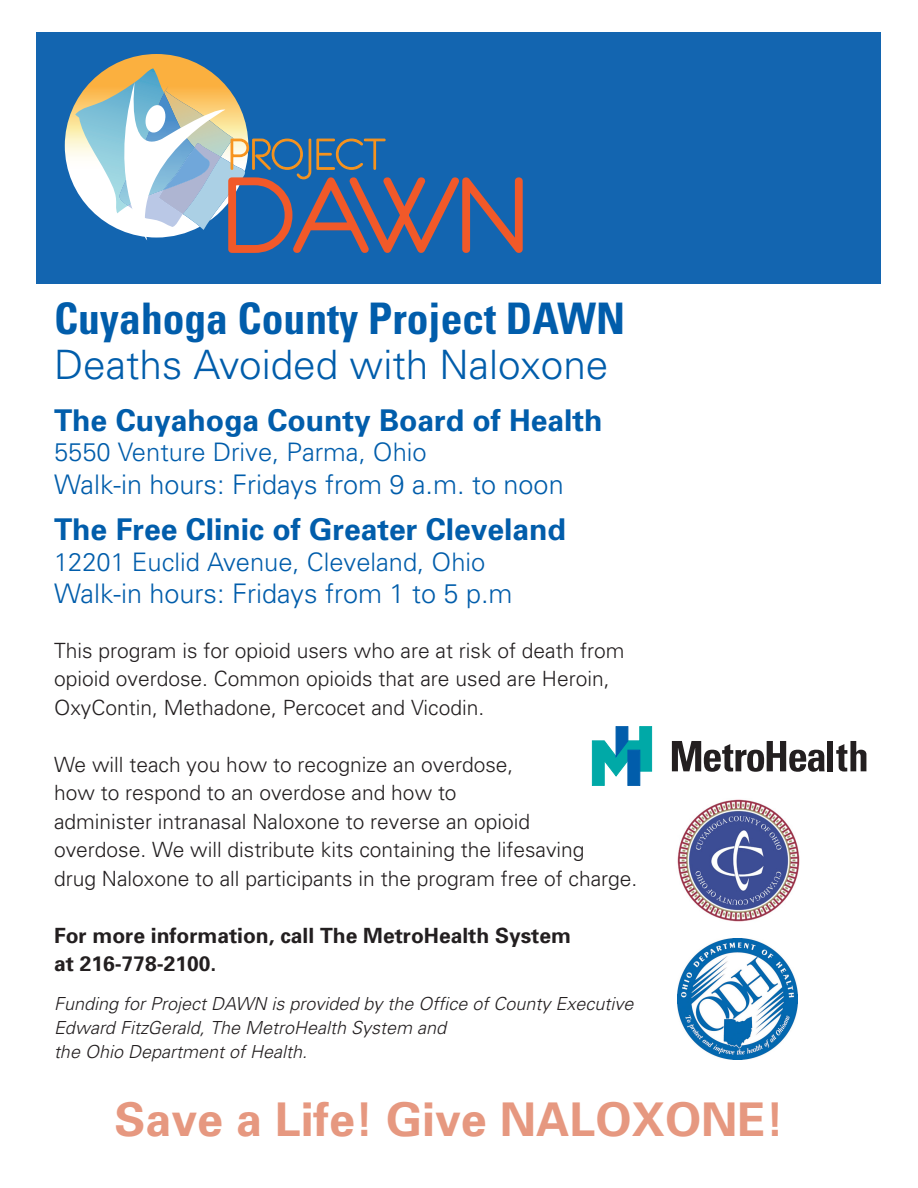
<style>
.page{position:relative;width:918px;height:1188px;background:#fff}
.page>*{position:absolute;margin:0;border:0;box-sizing:border-box;transform-origin:0 0}
.t1{font:700 46.5px "Univers";color:#e69880}
.t2{font:700 condensed 43.5px "Univers";color:#015dab}
.t3{font:300 40.5px "Univers";color:#015dab}
.t4{font:700 30px "Univers";color:#015dab}
.t5{font:300 27px "Univers";color:#015dab}
.t6{font:300 25.5px "Univers";color:#015dab}
.t7{font:300 21px/28.5px "Univers";color:#231f20}
.t8{font:700 21px "Univers";color:#231f20}
.t9{font:italic 300 18px/24px "Univers";color:#231f20}
</style>
<div class="page">
<div style="left:37px;top:32px;width:844px;height:252px;background:#1365b0"></div>
<svg style="left:592px;top:727px;width:60px;height:58px"></svg>
<div style="left:628px;top:750px;width:12px;height:35px;background:#015dab"></div>
<svg style="left:672px;top:741px;width:153px;height:31px"></svg>
<div style="left:828px;top:741px;width:5px;height:30px;background:#231f20"></div>
<svg style="left:836px;top:741px;width:30px;height:31px"></svg>
<img style="left:677px;top:799px;width:123px;height:123px">
<img style="left:678px;top:938px;width:120px;height:121px">
<img style="left:65px;top:54px;width:140px;height:134px">
<svg style="left:75px;top:68px;width:448px;height:185px"></svg>
<p class="t2" style="left:54px;top:292px;width:573px">Cuyahoga County Project DAWN</p>
<p class="t3" style="left:54px;top:341px;width:556px">Deaths Avoided with Naloxone</p>
<p class="t4" style="left:54px;top:402px;width:550px">The Cuyahoga County Board of Health</p>
<p class="t6" style="left:54px;top:437px;width:374px">5550 Venture Drive, Parma, Ohio</p>
<p class="t5" style="left:54px;top:468px;width:511px">Walk-in hours: Fridays from 9 a.m. to noon</p>
<p class="t4" style="left:54px;top:511px;width:513px">The Free Clinic of Greater Cleveland</p>
<p class="t6" style="left:54px;top:546px;width:433px">12201 Euclid Avenue, Cleveland, Ohio</p>
<p class="t5" style="left:54px;top:577px;width:460px">Walk-in hours: Fridays from 1 to 5 p.m</p>
<p class="t7" style="left:54px;top:636px;width:572px">This program is for opioid users who are at risk of death from opioid overdose. Common opioids that are used are Heroin,<br>OxyContin, Methadone, Percocet and Vicodin.</p>
<p class="t7" style="left:54px;top:750px;width:461px">We will teach you how to recognize an overdose,</p>
<p class="t7" style="left:54px;top:779px;width:404px">how to respond to an overdose and how to</p>
<p class="t7" style="left:54px;top:807px;width:478px">administer intranasal Naloxone to reverse an opioid</p>
<p class="t7" style="left:54px;top:836px;width:532px">overdose. We will distribute kits containing the lifesaving</p>
<p class="t7" style="left:54px;top:864px;width:585px">drug Naloxone to all participants in the program free of charge.</p>
<p class="t8" style="left:54px;top:923px;width:518px">For more information, call The MetroHealth System</p>
<p class="t8" style="left:54px;top:951px;width:164px">at 216-778-2100.</p>
<p class="t9" style="left:54px;top:992px;width:581px">Funding for Project DAWN is provided by the Office of County Executive<br>Edward FitzGerald, The MetroHealth System and</p>
<p class="t9" style="left:54px;top:1040px;width:255px">the Ohio Department of Health.</p>
<p class="t1" style="left:115px;top:1092px;width:671px">Save a Life! Give NALOXONE!</p>
</div>
